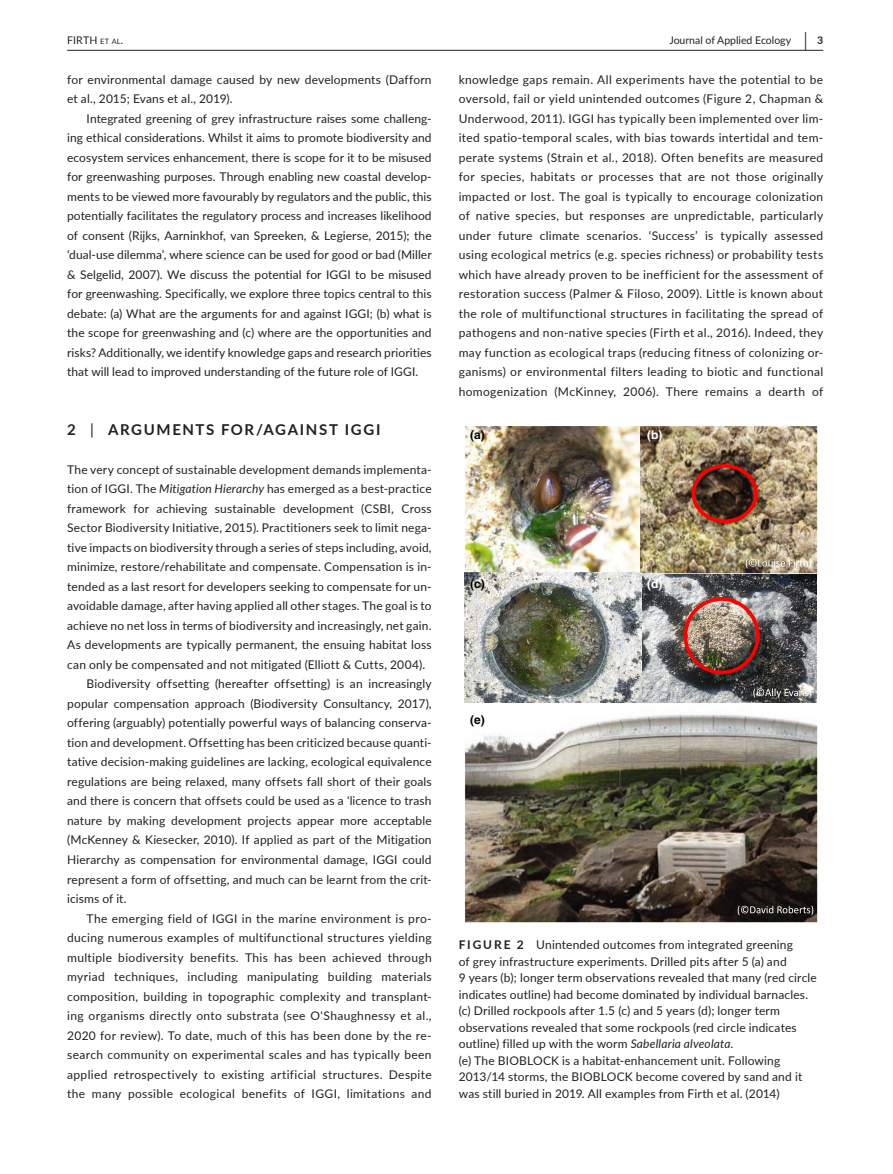
<style>
.page{position:relative;width:893px;height:1174px;background:#fff}
.page>*{position:absolute;margin:0;border:0;box-sizing:border-box;transform-origin:0 0}
.t1{font:700 19.5px "Lato";color:#231f20;scale:.48 1}
.t2{font:700 15px "Lato";letter-spacing:.11em;color:#231f20}
.t3{font:12px/19.5px "Lato";letter-spacing:.015em;color:#231f20}
.t4{font:700 12px "Helvetica";color:#000}
.t5{font:700 12px "Helvetica";color:#fff}
.t6{font:10.5px "Lato";color:#231f20}
.t7{font:10.5px "Lato";letter-spacing:.015em;color:#231f20}
.t8{font:700 10.5px "Lato";color:#231f20}
.s1{font-size:7.35px}
.s2{font-weight:400}
.s3{font-style:italic}
.s4{font-weight:700}
</style>
<div class="page">
<hr style="left:67px;top:50px;width:756px;height:1px;background:#231f20">
<img style="left:464px;top:426px;width:354px;height:496px">
<svg style="left:738px;top:905px;width:75px;height:10px"></svg>
<svg style="left:753px;top:688px;width:58px;height:10px"></svg>
<img style="left:682px;top:462px;width:129px;height:214px">
<h1 class="t1" style="left:804px;top:25px;width:7px">|</h1>
<p class="t7" style="left:67px;top:33px;width:58px">FIRTH <span class="s1">et al</span>.</p>
<p class="t6" style="left:669px;top:33px;width:123px">Journal of Applied Ecology</p>
<p class="t8" style="left:817px;top:33px;width:8px">3</p>
<p class="t3" style="left:67px;top:69px;width:366px">for environmental damage caused by new developments (Dafforn et al., 2015; Evans et al., 2019).</p>
<p class="t3" style="left:67px;top:108px;width:366px;text-align:justify;text-indent:20px">Integrated greening of grey infrastructure raises some challeng&shy;ing ethical considerations. Whilst it aims to promote biodiversity and ecosystem services enhancement, there is scope for it to be misused for greenwashing purposes. Through enabling new coastal develop&shy;ments to be viewed more favourably by regulators and the public, this potentially facilitates the regulatory process and increases likelihood of consent (Rijks, Aarninkhof, van Spreeken, &amp; Legierse, 2015); the ‘dual-use dilemma’, where science can be used for good or bad (Miller &amp; Selgelid, 2007). We discuss the potential for IGGI to be misused for greenwashing. Specifically, we explore three topics central to this debate: (a) What are the arguments for and against IGGI; (b) what is the scope for greenwashing and (c) where are the opportunities and risks? Additionally, we identify knowledge gaps and research priorities that will lead to improved understanding of the future role of IGGI.</p>
<p class="t3" style="left:459px;top:69px;width:366px;text-align:justify">knowledge gaps remain. All experiments have the potential to be oversold, fail or yield unintended outcomes (Figure 2, Chapman &amp; Underwood, 2011). IGGI has typically been implemented over lim&shy;ited spatio-temporal scales, with bias towards intertidal and tem&shy;perate systems (Strain et al., 2018). Often benefits are measured for species, habitats or processes that are not those originally impacted or lost. The goal is typically to encourage colonization of native species, but responses are unpredictable, particularly under future climate scenarios. ‘Success’ is typically assessed using ecological metrics (e.g. species richness) or probability tests which have already proven to be inefficient for the assessment of restoration success (Palmer &amp; Filoso, 2009). Little is known about the role of multifunctional structures in facilitating the spread of pathogens and non-native species (Firth et al., 2016). Indeed, they may function as ecological traps (reducing fitness of colonizing or&shy;ganisms) or environmental filters leading to biotic and functional homogenization (McKinney, 2006). There remains a dearth of</p>
<p class="t2" style="left:67px;top:418px;width:315px">2 <span class="s2">|</span> ARGUMENTS FOR/AGAINST IGGI</p>
<p class="t3" style="left:67px;top:459px;width:366px">The very concept of sustainable development demands implementa-</p>
<p class="t3" style="left:67px;top:479px;width:366px">tion of IGGI. The <span class="s3">Mitigation Hierarchy</span> has emerged as a best-practice</p>
<p class="t3" style="left:67px;top:498px;width:366px">framework for achieving sustainable development (CSBI, Cross</p>
<p class="t3" style="left:67px;top:518px;width:366px">Sector Biodiversity Initiative, 2015). Practitioners seek to limit nega-</p>
<p class="t3" style="left:67px;top:537px;width:366px">tive impacts on biodiversity through a series of steps including, avoid,</p>
<p class="t3" style="left:67px;top:557px;width:366px">minimize, restore/rehabilitate and compensate. Compensation is in-</p>
<p class="t3" style="left:67px;top:576px;width:366px">tended as a last resort for developers seeking to compensate for un-</p>
<p class="t3" style="left:67px;top:596px;width:366px">avoidable damage, after having applied all other stages. The goal is to</p>
<p class="t3" style="left:67px;top:615px;width:366px">achieve no net loss in terms of biodiversity and increasingly, net gain.</p>
<p class="t3" style="left:67px;top:635px;width:366px">As developments are typically permanent, the ensuing habitat loss</p>
<p class="t3" style="left:67px;top:654px;width:360px">can only be compensated and not mitigated (Elliott &amp; Cutts, 2004).</p>
<p class="t3" style="left:87px;top:674px;width:347px">Biodiversity offsetting (hereafter offsetting) is an increasingly</p>
<p class="t3" style="left:67px;top:693px;width:366px">popular compensation approach (Biodiversity Consultancy, 2017),</p>
<p class="t3" style="left:67px;top:713px;width:366px">offering (arguably) potentially powerful ways of balancing conserva-</p>
<p class="t3" style="left:67px;top:732px;width:366px">tion and development. Offsetting has been criticized because quanti-</p>
<p class="t3" style="left:67px;top:752px;width:366px">tative decision-making guidelines are lacking, ecological equivalence</p>
<p class="t3" style="left:67px;top:771px;width:366px">regulations are being relaxed, many offsets fall short of their goals</p>
<p class="t3" style="left:67px;top:791px;width:366px">and there is concern that offsets could be used as a ‘licence to trash</p>
<p class="t3" style="left:67px;top:810px;width:366px">nature by making development projects appear more acceptable</p>
<p class="t3" style="left:67px;top:830px;width:366px">(McKenney &amp; Kiesecker, 2010). If applied as part of the Mitigation</p>
<p class="t3" style="left:67px;top:849px;width:366px">Hierarchy as compensation for environmental damage, IGGI could</p>
<p class="t3" style="left:67px;top:869px;width:366px">represent a form of offsetting, and much can be learnt from the crit-</p>
<p class="t3" style="left:67px;top:888px;width:61px">icisms of it.</p>
<p class="t3" style="left:87px;top:908px;width:347px">The emerging field of IGGI in the marine environment is pro-</p>
<p class="t3" style="left:67px;top:927px;width:366px">ducing numerous examples of multifunctional structures yielding</p>
<p class="t3" style="left:67px;top:947px;width:366px">multiple biodiversity benefits. This has been achieved through</p>
<p class="t3" style="left:67px;top:966px;width:366px">myriad techniques, including manipulating building materials</p>
<p class="t3" style="left:67px;top:986px;width:366px">composition, building in topographic complexity and transplant-</p>
<p class="t3" style="left:67px;top:1005px;width:366px">ing organisms directly onto substrata (see O'Shaughnessy et al.,</p>
<p class="t3" style="left:67px;top:1025px;width:366px">2020 for review). To date, much of this has been done by the re-</p>
<p class="t3" style="left:67px;top:1044px;width:366px">search community on experimental scales and has typically been</p>
<p class="t3" style="left:67px;top:1064px;width:366px">applied retrospectively to existing artificial structures. Despite</p>
<p class="t3" style="left:67px;top:1083px;width:366px">the many possible ecological benefits of IGGI, limitations and</p>
<p class="t4" style="left:470px;top:427px;width:16px">(a)</p>
<p class="t5" style="left:647px;top:427px;width:17px">(b)</p>
<p class="t4" style="left:470px;top:576px;width:16px">(c)</p>
<p class="t4" style="left:470px;top:712px;width:16px">(e)</p>
<p class="t5" style="left:647px;top:576px;width:17px">(d)</p>
<p class="t3" style="left:459px;top:936px;width:360px;line-height:16.5px"><span class="s4">FIGURE 2</span> Unintended outcomes from integrated greening<br>of grey infrastructure experiments. Drilled pits after 5 (a) and<br>9 years (b); longer term observations revealed that many (red circle indicates outline) had become dominated by individual barnacles. (c) Drilled rockpools after 1.5 (c) and 5 years (d); longer term observations revealed that some rockpools (red circle indicates outline) filled up with the worm <span class="s3">Sabellaria alveolata</span>.<br>(e) The BIOBLOCK is a habitat-enhancement unit. Following 2013/14 storms, the BIOBLOCK become covered by sand and it was still buried in 2019. All examples from Firth et al. (2014)</p>
</div>
